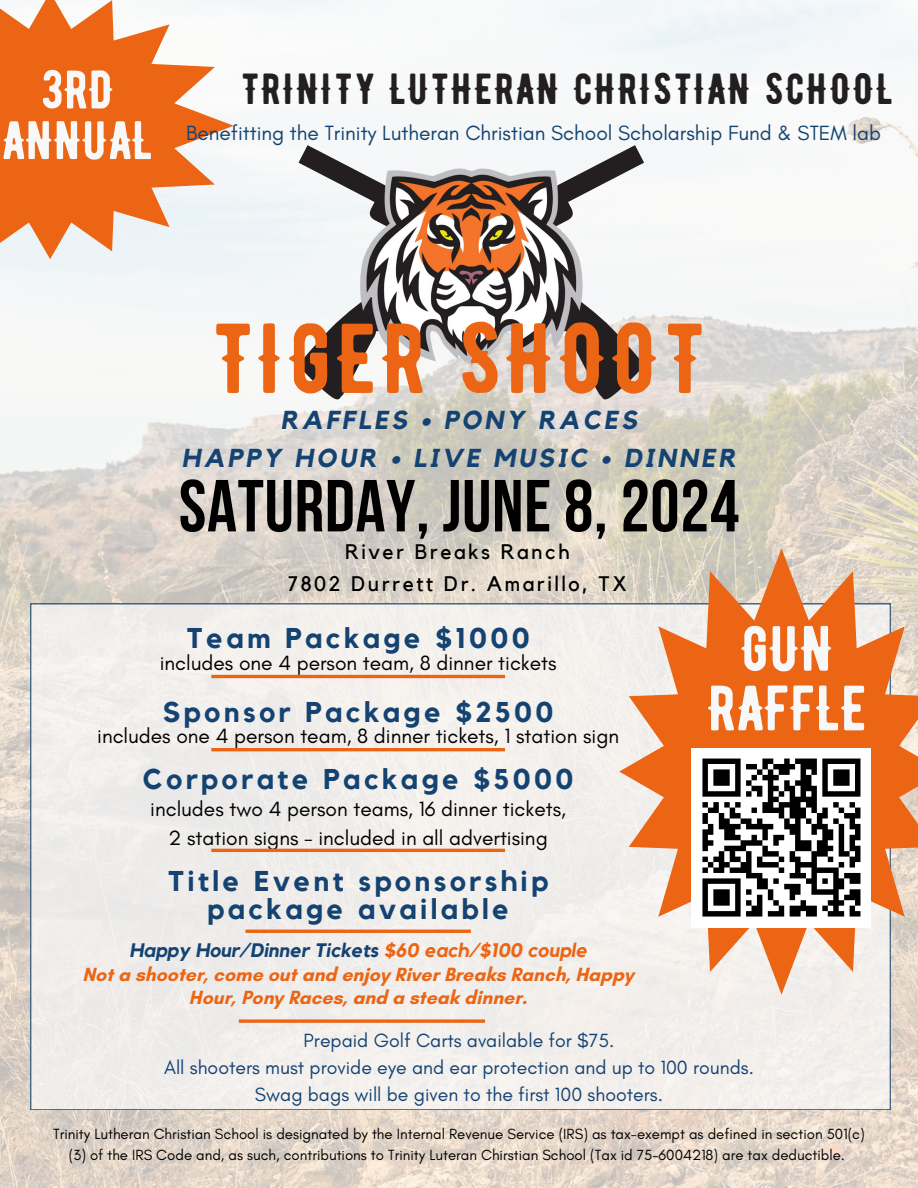
<style>
.page{position:relative;width:918px;height:1188px;background:#fff}
.page>*{position:absolute;margin:0;border:0;box-sizing:border-box;transform-origin:0 0}
.t1{font:99px "BERNIER Regular";letter-spacing:.05em;color:#eb6514}
.t2{font:700 73.5px "Bebas Neue";letter-spacing:.01em;color:#000}
.t3{font:63.75px/59.7px "BERNIER Regular";letter-spacing:.01em;color:#f8f8f8;text-align:center}
.t4{font:54px/50.7px "BERNIER Regular";letter-spacing:.01em;color:#f8f8f8;text-align:center}
.t5{font:43.5px "BERNIER Regular";letter-spacing:.05em;color:#231f20}
.t6{font:700 28.5px "Kollektif";letter-spacing:.12em;color:#144372}
.t7{font:italic 700 25.8px/38.2px "Kollektif";letter-spacing:.12em;color:#144372;text-align:center}
.t8{font:21px "Glacial Indifference";color:#000}
.t9{font:21px "Glacial Indifference";color:#144372}
.t10{font:21px "Kollektif";letter-spacing:.12em;color:#000}
.t11{font:19.5px "Glacial Indifference";color:#144372}
.t12{font:700 19.5px/23.7px "Glacial Indifference";color:#eb6514;text-align:center}
.t13{font:italic 700 19.5px "Kollektif";color:#144372}
.t14{font:15px/21.3px "Glacial Indifference";color:#000;text-align:center}
.s1{color:#eb6514}
</style>
<div class="page">
<img style="left:0;top:0;width:918px;height:1188px">
<svg style="left:298px;top:145px;width:346px;height:254px;fill:#f3f6f7"></svg>
<img style="left:354px;top:155px;width:235px;height:234px">
<svg style="left:0;top:0;width:233px;height:259px;fill:#eb6514"></svg>
<div style="left:30px;top:603px;width:861px;height:507px;background:#f1efec"></div>
<svg style="left:239px;top:1019px;width:246px;height:4px"></svg>
<hr style="left:245px;top:930px;width:226px;height:3px;background:#eb6514">
<hr style="left:211px;top:849px;width:294px;height:3px;background:#eb6514">
<hr style="left:211px;top:748px;width:294px;height:3px;background:#eb6514">
<hr style="left:211px;top:675px;width:294px;height:3px;background:#eb6514">
<svg style="left:619px;top:548px;width:299px;height:447px;background:#e9a67c"></svg>
<div style="left:692px;top:748px;width:179px;height:179px;background:#fff"></div>
<svg style="left:702px;top:758px;width:159px;height:159px"></svg>
<p class="t4" style="left:2px;top:64px;width:152px">3RD<br>ANNUAL</p>
<h3 class="t5" style="left:242px;top:63px;width:653px">TRINITY LUTHERAN CHRISTIAN SCHOOL</h3>
<p class="t9" style="left:186px;top:120px;width:697px">Benefitting the Trinity Lutheran Christian School Scholarship Fund &amp; STEM lab</p>
<h4 class="t1" style="left:213px;top:299px;width:494px">TIGER SHOOT</h4>
<p class="t7" style="left:182px;top:402px;width:556px">RAFFLES • PONY RACES<br>HAPPY HOUR • LIVE MUSIC • DINNER</p>
<p class="t2" style="left:179px;top:476px;width:562px">SATURDAY, JUNE 8, 2024</p>
<p class="t10" style="left:345px;top:542px;width:226px">River Breaks Ranch</p>
<p class="t10" style="left:288px;top:574px;width:340px">7802 Durrett Dr. Amarillo, TX</p>
<p class="t6" style="left:187px;top:625px;width:344px">Team Package $1000</p>
<p class="t8" style="left:160px;top:650px;width:398px">includes one 4 person team, 8 dinner tickets</p>
<h2 class="t6" style="left:163px;top:699px;width:392px">Sponsor Package $2500</h2>
<p class="t8" style="left:97px;top:723px;width:523px">includes one 4 person team, 8 dinner tickets, 1 station sign</p>
<p class="t6" style="left:143px;top:766px;width:432px">Corporate Package $5000</p>
<h1 class="t8" style="left:150px;top:796px;width:417px">includes two 4 person teams, 16 dinner tickets,</h1>
<h6 class="t8" style="left:169px;top:825px;width:381px">2 station signs - included in all advertising</h6>
<p class="t6" style="left:168px;top:868px;width:382px">Title Event sponsorship</p>
<p class="t6" style="left:207px;top:896px;width:303px">package available</p>
<h5 class="t13" style="left:129px;top:941px;width:459px">Happy Hour/Dinner Tickets <span class="s1">$60 each/$100 couple</span></h5>
<p class="t12" style="left:82px;top:962px;width:553px">Not a shooter, come out and enjoy River Breaks Ranch, Happy<br>Hour, Pony Races, and a steak dinner.</p>
<p class="t3" style="left:708px;top:619px;width:161px">GUN<br>RAFFLE</p>
<p class="t11" style="left:304px;top:1029px;width:312px">Prepaid Golf Carts available for $75.</p>
<p class="t11" style="left:164px;top:1056px;width:591px">All shooters must provide eye and ear protection and up to 100 rounds.</p>
<p class="t11" style="left:255px;top:1083px;width:410px">Swag bags will be given to the first 100 shooters.</p>
<p class="t14" style="left:53px;top:1123px;width:813px">Trinity Lutheran Christian School is designated by the Internal Revenue Service (IRS) as tax-exempt as defined in section 501(c) (3) of the IRS Code and, as such, contributions to Trinity Luteran Chirstian School (Tax id 75-6004218) are tax deductible.</p>
</div>
